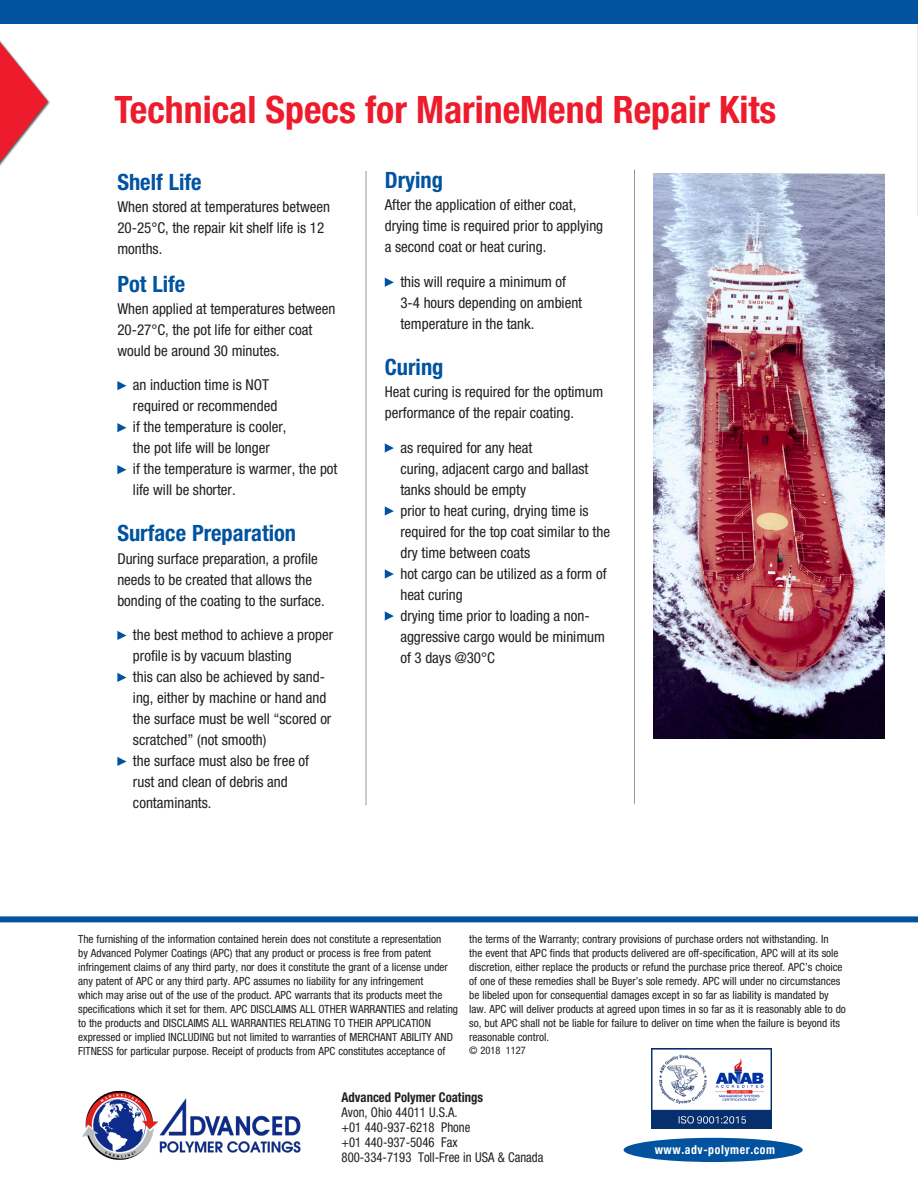
<style>
.page{position:relative;width:918px;height:1188px;background:#fff}
.page>*{position:absolute;margin:0;border:0;box-sizing:border-box;transform-origin:0 0}
.t1{font:700 condensed 37.8px "Helvetica Neue LT Std";color:#ee1b2c}
.blue_heads{font:700 condensed 22.5px "Helvetica Neue LT Std";color:#0153a0}
.Smaller_Mend_Body{font:condensed 15px/21px "Helvetica Neue LT Std";color:#231f20}
.body_copy{font:condensed 13.5px "Helvetica Neue LT Std";color:#231f20;scale:.94 1}
.body_copy-2{font:700 condensed 13.5px "Helvetica Neue LT Std";color:#231f20;scale:.94 1}
.t2{font:700 condensed 12.45px "Helvetica Neue LT Std";letter-spacing:.05em;color:#fff;scale:.95 1}
.body_copy-3{font:condensed 11.25px/14.1px "Helvetica Neue LT Std";color:#231f20}
.body_copy-4{font:condensed 10.5px "Helvetica Neue LT Std";color:#231f20}
</style>
<div class="page">
<hr style="left:917px;top:0;width:1px;height:271px;background:#0153a0">
<hr style="left:917px;top:0;width:1px;height:217px;background:#ebeaea">
<div style="left:0;top:916px;width:918px;height:6px;background:#0153a0"></div>
<div style="left:624px;top:1138px;width:179px;height:24px;background:#0153a0;border-radius:50%"></div>
<svg style="left:117px;top:381px;width:10px;height:9px"></svg>
<svg style="left:117px;top:423px;width:10px;height:9px"></svg>
<svg style="left:117px;top:465px;width:10px;height:9px"></svg>
<svg style="left:117px;top:631px;width:10px;height:9px"></svg>
<svg style="left:117px;top:673px;width:10px;height:9px"></svg>
<svg style="left:117px;top:757px;width:10px;height:9px"></svg>
<svg style="left:385px;top:278px;width:9px;height:9px"></svg>
<svg style="left:385px;top:443px;width:9px;height:10px"></svg>
<svg style="left:385px;top:506px;width:9px;height:10px"></svg>
<svg style="left:385px;top:569px;width:9px;height:10px"></svg>
<svg style="left:385px;top:611px;width:9px;height:10px"></svg>
<hr style="left:366px;top:171px;width:1px;height:634px;background:#97999c">
<hr style="left:634px;top:170px;width:1px;height:634px;background:#97999c">
<img style="left:653px;top:173px;width:231px;height:566px">
<svg style="left:0;top:42px;width:48px;height:120px"></svg>
<div style="left:0;top:0;width:918px;height:24px;background:#0153a0"></div>
<img style="left:82px;top:1090px;width:219px;height:70px">
<img style="left:652px;top:1048px;width:119px;height:80px">
<p class="t1" style="left:114px;top:87px;width:663px">Technical Specs for MarineMend Repair Kits</p>
<p class="blue_heads" style="left:117px;top:169px;width:86px">Shelf Life</p>
<p class="Smaller_Mend_Body" style="left:117px;top:196px;width:214px">When stored at temperatures between<br>20-25°C, the repair kit shelf life is 12 months.</p>
<p class="blue_heads" style="left:117px;top:270px;width:69px">Pot Life</p>
<p class="Smaller_Mend_Body" style="left:117px;top:298px;width:220px">When applied at temperatures between<br>20-27°C, the pot life for either coat would be around 30 minutes.</p>
<p class="Smaller_Mend_Body" style="left:133px;top:374px;width:146px">an induction time is NOT required or recommended</p>
<p class="Smaller_Mend_Body" style="left:133px;top:416px;width:155px">if the temperature is cooler, the pot life will be longer</p>
<p class="Smaller_Mend_Body" style="left:133px;top:458px;width:206px">if the temperature is warmer, the pot life will be shorter.</p>
<p class="blue_heads" style="left:117px;top:520px;width:180px">Surface Preparation</p>
<p class="Smaller_Mend_Body" style="left:117px;top:548px;width:209px">During surface preparation, a profile needs to be created that allows the bonding of the coating to the surface.</p>
<p class="Smaller_Mend_Body" style="left:133px;top:624px;width:202px">the best method to achieve a proper profile is by vacuum blasting</p>
<p class="Smaller_Mend_Body" style="left:133px;top:666px;width:200px">this can also be achieved by sand&shy;ing, either by machine or hand and the surface must be well “scored or scratched” (not smooth)</p>
<p class="Smaller_Mend_Body" style="left:133px;top:750px;width:178px">the surface must also be free of rust and clean of debris and contaminants.</p>
<p class="blue_heads" style="left:385px;top:167px;width:60px">Drying</p>
<p class="Smaller_Mend_Body" style="left:385px;top:194px;width:220px">After the application of either coat, drying time is required prior to applying a second coat or heat curing.</p>
<p class="Smaller_Mend_Body" style="left:400px;top:271px;width:183px">this will require a minimum of<br>3-4 hours depending on ambient temperature in the tank.</p>
<p class="blue_heads" style="left:385px;top:353px;width:60px">Curing</p>
<p class="Smaller_Mend_Body" style="left:385px;top:381px;width:220px">Heat curing is required for the optimum performance of the repair coating.</p>
<p class="Smaller_Mend_Body" style="left:400px;top:437px;width:189px">as required for any heat<br>curing, adjacent cargo and ballast tanks should be empty</p>
<p class="Smaller_Mend_Body" style="left:400px;top:500px;width:211px">prior to heat curing, drying time is required for the top coat similar to the dry time between coats</p>
<p class="Smaller_Mend_Body" style="left:400px;top:563px;width:208px">hot cargo can be utilized as a form of heat curing</p>
<p class="Smaller_Mend_Body" style="left:400px;top:605px;width:206px">drying time prior to loading a non&shy;aggressive cargo would be minimum of 3 days @30°C</p>
<p class="body_copy-3" style="left:78px;top:932px;width:381px">The furnishing of the information contained herein does not constitute a representation<br>by Advanced Polymer Coatings (APC) that any product or process is free from patent infringement claims of any third party, nor does it constitute the grant of a license under any patent of APC or any third party. APC assumes no liability for any infringement<br>which may arise out of the use of the product. APC warrants that its products meet the specifications which it set for them. APC DISCLAIMS ALL OTHER WARRANTIES and relating to the products and DISCLAIMS ALL WARRANTIES RELATING TO THEIR APPLICATION expressed or implied INCLUDING but not limited to warranties of MERCHANT ABILITY AND FITNESS for particular purpose. Receipt of products from APC constitutes acceptance of</p>
<p class="body_copy-3" style="left:469px;top:932px;width:378px">the terms of the Warranty; contrary provisions of purchase orders not withstanding. In<br>the event that APC finds that products delivered are off-specification, APC will at its sole discretion, either replace the products or refund the purchase price thereof. APC’s choice of one of these remedies shall be Buyer’s sole remedy. APC will under no circumstances be libeled upon for consequential damages except in so far as liability is mandated by law. APC will deliver products at agreed upon times in so far as it is reasonably able to do so, but APC shall not be liable for failure to deliver on time when the failure is beyond its reasonable control.</p>
<p class="body_copy-4" style="left:469px;top:1044px;width:58px">© 2018 1127</p>
<p class="body_copy-2" style="left:342px;top:1089px;width:152px">Advanced Polymer Coatings</p>
<p class="body_copy" style="left:342px;top:1104px;width:125px">Avon, Ohio 44011 U.S.A.</p>
<p class="body_copy" style="left:342px;top:1119px;width:139px">+01 440-937-6218 Phone</p>
<p class="body_copy" style="left:342px;top:1134px;width:125px">+01 440-937-5046 Fax</p>
<p class="body_copy" style="left:342px;top:1149px;width:216px">800-334-7193 Toll-Free in USA &amp; Canada</p>
<p class="t2" style="left:655px;top:1142px;width:128px">www.adv-polymer.com</p>
</div>
